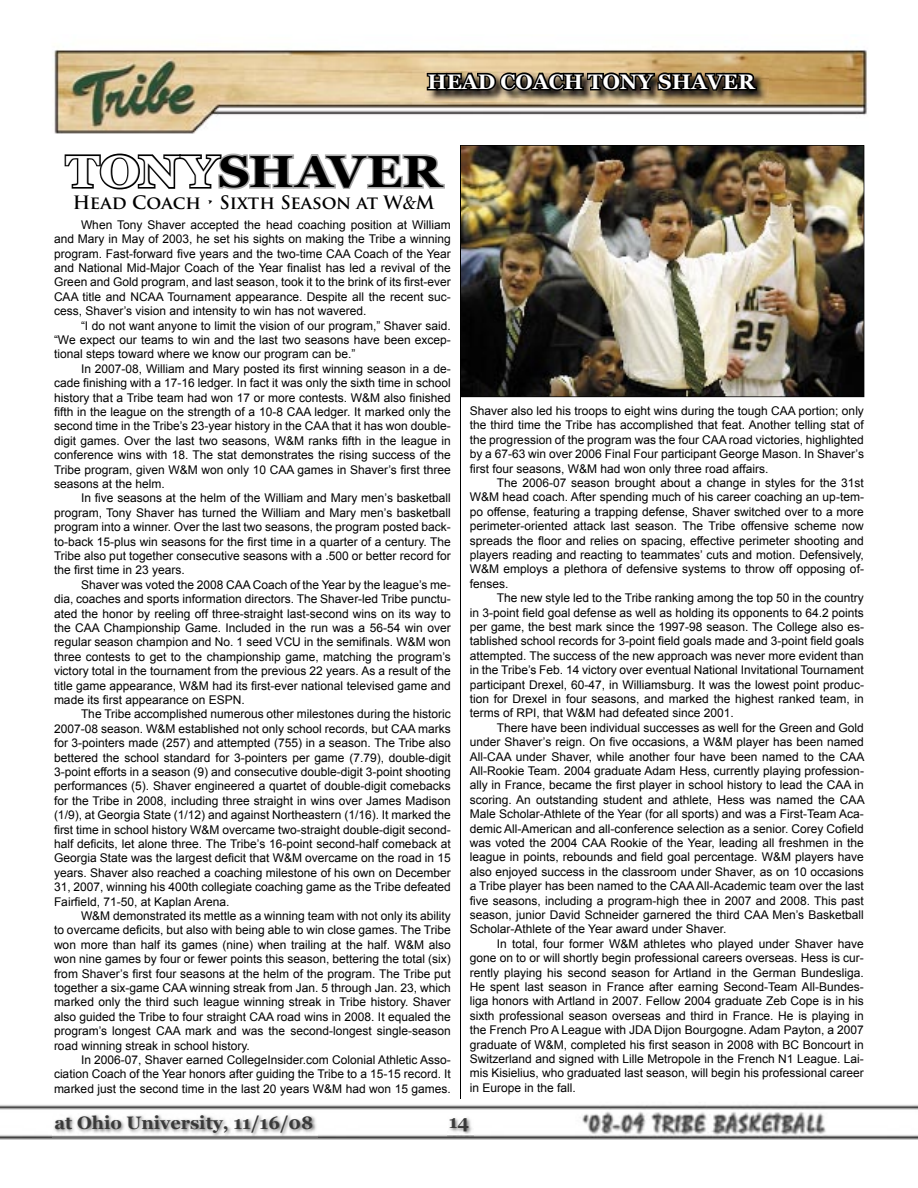
<style>
.page{position:relative;width:918px;height:1188px;background:#fff}
.page>*{position:absolute;margin:0;border:0;box-sizing:border-box;transform-origin:0 0}
.t1{font:700 45px "Georgia";letter-spacing:-.005em;color:#000;scale:1.1 1}
.t2{font:700 21px "Georgia";color:#fff}
.t3{font:700 18px "Georgia";color:#393939}
.t4{font:700 18px "Trajan Pro";color:#000}
.t5{font:12px/14.4px "Arial";color:#000;text-align:justify}
.s1{color:#fff}
.s2{font-family:"Georgia";font-weight:400;font-style:italic}
</style>
<div class="page">
<img style="left:54px;top:50px;width:813px;height:84px">
<img style="left:0;top:1104px;width:918px;height:36px">
<img style="left:448px;top:1116px;width:25px;height:20px">
<img style="left:53px;top:1113px;width:265px;height:25px">
<img style="left:425px;top:71px;width:344px;height:32px">
<svg style="left:425px;top:69px;width:334px;height:25px;background:#433a2c"></svg>
<svg style="left:64px;top:153px;width:381px;height:37px"></svg>
<img style="left:460px;top:145px;width:404px;height:252px">
<hr style="left:460px;top:146px;width:1px;height:953px;background:#000">
<h2 class="t2" style="left:428px;top:70px;width:329px">HEAD COACH TONY SHAVER</h2>
<h1 class="t1" style="left:66px;top:146px;width:343px"><span class="s1">TONY</span>SHAVER</h1>
<h3 class="t4" style="left:73px;top:191px;width:363px">Head Coach • Sixth Season at W<span class="s2">&amp;</span>M</h3>
<p class="t5" style="left:54px;top:218px;width:398px;text-indent:27px">When Tony Shaver accepted the head coaching position at William and Mary in May of 2003, he set his sights on making the Tribe a winning program. Fast-forward five years and the two-time CAA Coach of the Year and National Mid-Major Coach of the Year finalist has led a revival of the Green and Gold program, and last season, took it to the brink of its first-ever CAA title and NCAA Tournament appearance. Despite all the recent suc&shy;cess, Shaver’s vision and intensity to win has not wavered.</p>
<p class="t5" style="left:54px;top:318px;width:398px;text-indent:27px">“I do not want anyone to limit the vision of our program,” Shaver said. “We expect our teams to win and the last two seasons have been excep&shy;tional steps toward where we know our program can be.”</p>
<p class="t5" style="left:54px;top:362px;width:398px;text-indent:27px">In 2007-08, William and Mary posted its first winning season in a de&shy;cade finishing with a 17-16 ledger. In fact it was only the sixth time in school history that a Tribe team had won 17 or more contests. W&amp;M also finished fifth in the league on the strength of a 10-8 CAA ledger. It marked only the second time in the Tribe’s 23-year history in the CAA that it has won double&shy;digit games. Over the last two seasons, W&amp;M ranks fifth in the league in conference wins with 18. The stat demonstrates the rising success of the Tribe program, given W&amp;M won only 10 CAA games in Shaver’s first three seasons at the helm.</p>
<p class="t5" style="left:54px;top:491px;width:398px;text-indent:27px">In five seasons at the helm of the William and Mary men’s basketball program, Tony Shaver has turned the William and Mary men’s basketball program into a winner. Over the last two seasons, the program posted back&shy;to-back 15-plus win seasons for the first time in a quarter of a century. The Tribe also put together consecutive seasons with a .500 or better record for the first time in 23 years.</p>
<p class="t5" style="left:54px;top:578px;width:398px;text-indent:27px">Shaver was voted the 2008 CAA Coach of the Year by the league’s me&shy;dia, coaches and sports information directors. The Shaver-led Tribe punctu&shy;ated the honor by reeling off three-straight last-second wins on its way to the CAA Championship Game. Included in the run was a 56-54 win over regular season champion and No. 1 seed VCU in the semifinals. W&amp;M won three contests to get to the championship game, matching the program’s victory total in the tournament from the previous 22 years. As a result of the title game appearance, W&amp;M had its first-ever national televised game and made its first appearance on ESPN.</p>
<p class="t5" style="left:54px;top:707px;width:398px;text-indent:27px">The Tribe accomplished numerous other milestones during the historic 2007-08 season. W&amp;M established not only school records, but CAA marks for 3-pointers made (257) and attempted (755) in a season. The Tribe also bettered the school standard for 3-pointers per game (7.79), double-digit 3-point efforts in a season (9) and consecutive double-digit 3-point shooting performances (5). Shaver engineered a quartet of double-digit comebacks for the Tribe in 2008, including three straight in wins over James Madison (1/9), at Georgia State (1/12) and against Northeastern (1/16). It marked the first time in school history W&amp;M overcame two-straight double-digit second&shy;half deficits, let alone three. The Tribe’s 16-point second-half comeback at Georgia State was the largest deficit that W&amp;M overcame on the road in 15 years. Shaver also reached a coaching milestone of his own on December 31, 2007, winning his 400th collegiate coaching game as the Tribe defeated Fairfield, 71-50, at Kaplan Arena.</p>
<p class="t5" style="left:54px;top:909px;width:398px;text-indent:27px">W&amp;M demonstrated its mettle as a winning team with not only its ability to overcame deficits, but also with being able to win close games. The Tribe won more than half its games (nine) when trailing at the half. W&amp;M also won nine games by four or fewer points this season, bettering the total (six) from Shaver’s first four seasons at the helm of the program. The Tribe put together a six-game CAA winning streak from Jan. 5 through Jan. 23, which marked only the third such league winning streak in Tribe history. Shaver also guided the Tribe to four straight CAA road wins in 2008. It equaled the program’s longest CAA mark and was the second-longest single-season road winning streak in school history.</p>
<p class="t5" style="left:54px;top:1053px;width:398px;text-indent:27px">In 2006-07, Shaver earned CollegeInsider.com Colonial Athletic Asso&shy;ciation Coach of the Year honors after guiding the Tribe to a 15-15 record. It marked just the second time in the last 20 years W&amp;M had won 15 games.</p>
<p class="t5" style="left:470px;top:404px;width:396px">Shaver also led his troops to eight wins during the tough CAA portion; only the third time the Tribe has accomplished that feat. Another telling stat of the progression of the program was the four CAA road victories, highlighted by a 67-63 win over 2006 Final Four participant George Mason. In Shaver’s first four seasons, W&amp;M had won only three road affairs.</p>
<p class="t5" style="left:470px;top:476px;width:396px;text-indent:27px">The 2006-07 season brought about a change in styles for the 31st W&amp;M head coach. After spending much of his career coaching an up-tem&shy;po offense, featuring a trapping defense, Shaver switched over to a more perimeter-oriented attack last season. The Tribe offensive scheme now spreads the floor and relies on spacing, effective perimeter shooting and players reading and reacting to teammates’ cuts and motion. Defensively, W&amp;M employs a plethora of defensive systems to throw off opposing of&shy;fenses.</p>
<p class="t5" style="left:470px;top:591px;width:396px;text-indent:27px">The new style led to the Tribe ranking among the top 50 in the country in 3-point field goal defense as well as holding its opponents to 64.2 points per game, the best mark since the 1997-98 season. The College also es&shy;tablished school records for 3-point field goals made and 3-point field goals attempted. The success of the new approach was never more evident than in the Tribe’s Feb. 14 victory over eventual National Invitational Tournament participant Drexel, 60-47, in Williamsburg. It was the lowest point produc&shy;tion for Drexel in four seasons, and marked the highest ranked team, in terms of RPI, that W&amp;M had defeated since 2001.</p>
<p class="t5" style="left:470px;top:721px;width:396px;text-indent:27px">There have been individual successes as well for the Green and Gold under Shaver’s reign. On five occasions, a W&amp;M player has been named All-CAA under Shaver, while another four have been named to the CAA All-Rookie Team. 2004 graduate Adam Hess, currently playing profession&shy;ally in France, became the first player in school history to lead the CAA in scoring. An outstanding student and athlete, Hess was named the CAA Male Scholar-Athlete of the Year (for all sports) and was a First-Team Aca&shy;demic All-American and all-conference selection as a senior. Corey Cofield was voted the 2004 CAA Rookie of the Year, leading all freshmen in the league in points, rebounds and field goal percentage. W&amp;M players have also enjoyed success in the classroom under Shaver, as on 10 occasions a Tribe player has been named to the CAA All-Academic team over the last five seasons, including a program-high thee in 2007 and 2008. This past season, junior David Schneider garnered the third CAA Men’s Basketball Scholar-Athlete of the Year award under Shaver.</p>
<p class="t5" style="left:470px;top:937px;width:396px;text-indent:27px">In total, four former W&amp;M athletes who played under Shaver have gone on to or will shortly begin professional careers overseas. Hess is cur&shy;rently playing his second season for Artland in the German Bundesliga.<br>He spent last season in France after earning Second-Team All-Bundes&shy;liga honors with Artland in 2007. Fellow 2004 graduate Zeb Cope is in his sixth professional season overseas and third in France. He is playing in the French Pro A League with JDA Dijon Bourgogne. Adam Payton, a 2007 graduate of W&amp;M, completed his first season in 2008 with BC Boncourt in Switzerland and signed with Lille Metropole in the French N1 League. Lai&shy;mis Kisielius, who graduated last season, will begin his professional career in Europe in the fall.</p>
<h3 class="t3" style="left:55px;top:1112px;width:260px">at Ohio University, 11/16/08</h3>
<h3 class="t3" style="left:449px;top:1112px;width:22px">14</h3>
</div>
